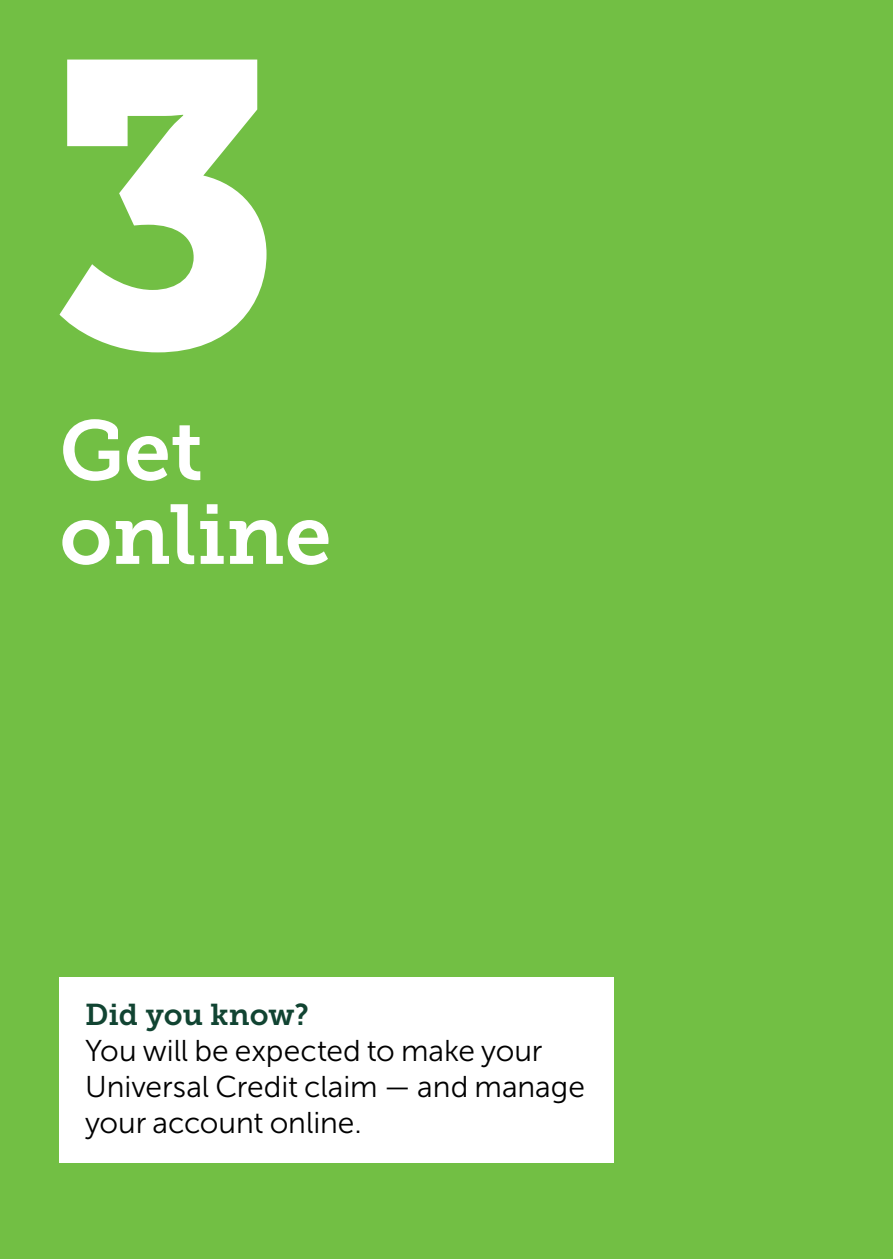
<style>
.page{position:relative;width:893px;height:1259px;background:#72bf44}
.page>*{position:absolute;margin:0;border:0;box-sizing:border-box;transform-origin:0 0}
.Header_Title_Pages_M{font:84px/84px "Museo Slab 700";color:#fff}
.Body_02_Museo_Sans_3{font:30px/36px "Museo Sans 300";color:#000}
.t1{font:30px "Museo Slab 700";color:#114432}
</style>
<div class="page">
<div style="left:60px;top:977px;width:554px;height:185px;background:#fff"></div>
<svg style="left:60px;top:60px;width:207px;height:292px;fill:#fff"></svg>
<p class="Header_Title_Pages_M" style="left:60px;top:409px;width:274px">Get online</p>
<p class="t1" style="left:85px;top:997px;width:225px">Did you know?</p>
<p class="Body_02_Museo_Sans_3" style="left:85px;top:1032px;width:501px">You will be expected to make your<br>Universal Credit claim — and manage your account online.</p>
</div>
